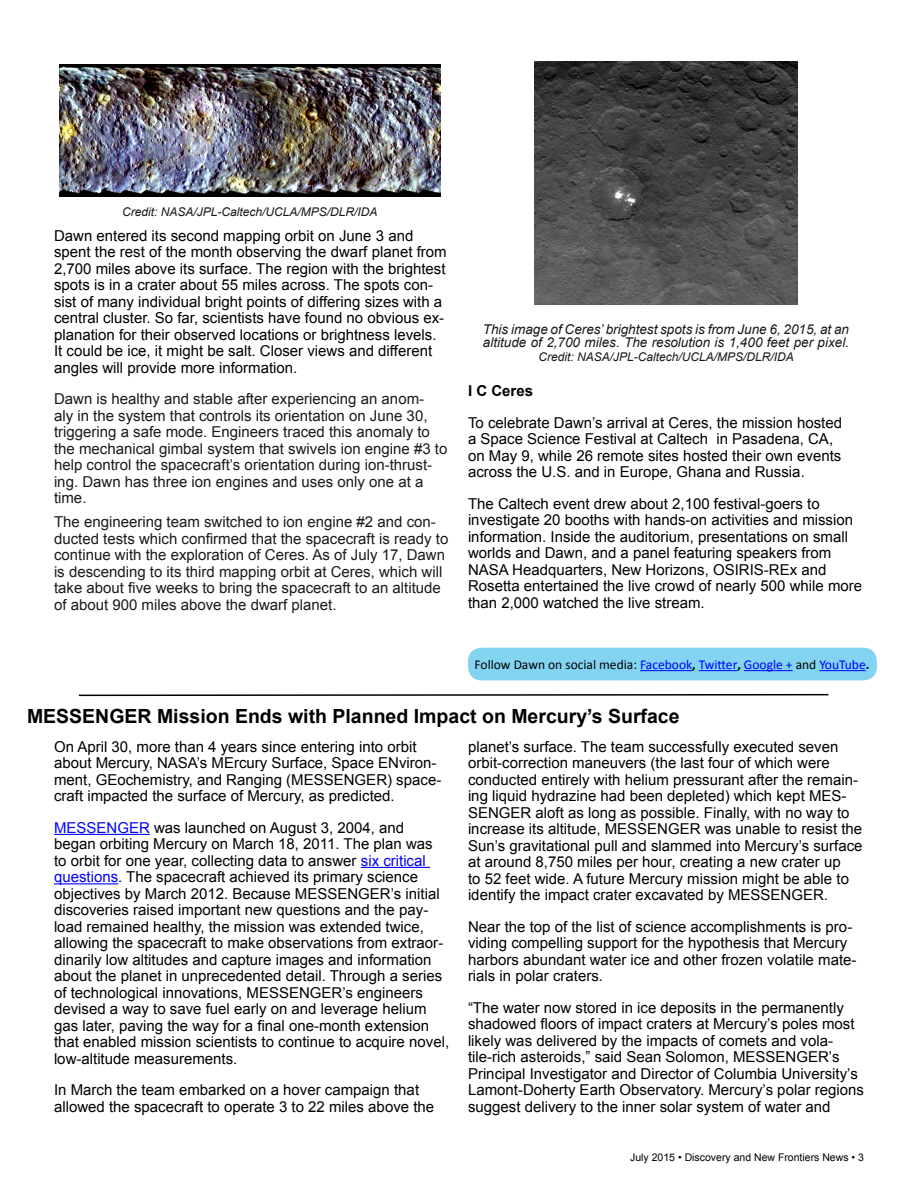
<style>
.page{position:relative;width:918px;height:1188px;background:#fff}
.page>*{position:absolute;margin:0;border:0;box-sizing:border-box;transform-origin:0 0}
.Default{font:700 19.5px "Arial";color:#000}
.Normal__Web{font:15px/16.5px "Arial";color:#000}
.Normal__Web-2{font:15px/16.5px "Arial";color:#1a1a1a}
.t1{font:700 15px "Arial";color:#000}
.t2{font:italic 13.5px/13.5px "Arial";color:#19191b}
.Default-2{font:13.5px "Calibri";color:#00f}
.t3{font:italic 12px "Arial";color:#19191b}
.t4{font:10.5px "Arial";color:#000}
.s1{color:#000}
.s2{font-weight:700;color:#000}
.s3{color:#00f}
</style>
<div class="page">
<svg style="left:78px;top:693px;width:751px;height:4px"></svg>
<hr style="left:54px;top:834px;width:96px;height:1px;background:#00f">
<hr style="left:361px;top:867px;width:69px;height:1px;background:#00f">
<hr style="left:54px;top:883px;width:64px;height:1px;background:#00f">
<div style="left:468px;top:648px;width:409px;height:32px;background:#83d4f1;border-radius:14px"></div>
<hr style="left:640px;top:670px;width:52px;height:1px;background:#00f">
<hr style="left:699px;top:670px;width:38px;height:1px;background:#00f">
<hr style="left:744px;top:670px;width:49px;height:1px;background:#00f">
<hr style="left:819px;top:670px;width:47px;height:1px;background:#00f">
<img style="left:59px;top:65px;width:381px;height:131px">
<img style="left:534px;top:62px;width:264px;height:243px">
<p class="t3" style="left:122px;top:204px;width:257px">Credit: NASA/JPL-Caltech/UCLA/MPS/DLR/IDA</p>
<p class="Normal__Web" style="left:54px;top:227px;width:394px">Dawn entered its second mapping orbit on June 3 and spent the rest of the month observing the dwarf planet from 2,700 miles above its surface. The region with the brightest spots is in a crater about 55 miles across. The spots con&shy;sist of many individual bright points of differing sizes with a central cluster. So far, scientists have found no obvious ex&shy;planation for their observed locations or brightness levels.<br>It could be ice, it might be salt. Closer views and different angles will provide more information.</p>
<p class="Normal__Web-2" style="left:54px;top:391px;width:395px">Dawn is healthy and stable after experiencing an anom-<br>aly in the system that controls its orientation on June 30, triggering a safe mode. Engineers traced this anomaly to the mechanical gimbal system that swivels ion engine #3 to help control the spacecraft’s orientation during ion-thrust&shy;ing. Dawn has three ion engines and uses only one at a time.</p>
<p class="Normal__Web-2" style="left:54px;top:514px;width:396px">The engineering team switched to ion engine #2 and con&shy;ducted tests which confirmed that the spacecraft is ready to continue with the exploration of Ceres. As of July 17, Dawn is descending to its third mapping orbit at Ceres, which will take about five weeks to bring the spacecraft to an altitude of about 900 miles above the dwarf planet.</p>
<p class="t2" style="left:483px;top:323px;width:368px">This image of Ceres’ brightest spots is from June 6, 2015, at an altitude of 2,700 miles. The resolution is 1,400 feet per pixel.</p>
<p class="t3" style="left:539px;top:349px;width:257px">Credit: NASA/JPL-Caltech/UCLA/MPS/DLR/IDA</p>
<p class="t1" style="left:468px;top:381px;width:67px">I C Ceres</p>
<p class="Normal__Web" style="left:468px;top:415px;width:376px">To celebrate Dawn’s arrival at Ceres, the mission hosted a Space Science Festival at Caltech in Pasadena, CA, on May 9, while 26 remote sites hosted their own events across the U.S. and in Europe, Ghana and Russia.</p>
<p class="Normal__Web" style="left:468px;top:496px;width:396px">The Caltech event drew about 2,100 festival-goers to investigate 20 booths with hands-on activities and mission information. Inside the auditorium, presentations on small worlds and Dawn, and a panel featuring speakers from NASA Headquarters, New Horizons, OSIRIS-REx and Rosetta entertained the live crowd of nearly 500 while more than 2,000 watched the live stream.</p>
<p class="Default-2" style="left:475px;top:656px;width:396px"><span class="s1">Follow Dawn on social media:</span> Facebook<span class="s2">,</span> Twitter<span class="s2">,</span> Google + <span class="s1">and</span> YouTube<span class="s2">.</span></p>
<p class="Default" style="left:27px;top:704px;width:654px">MESSENGER Mission Ends with Planned Impact on Mercury’s Surface</p>
<p class="Normal__Web" style="left:54px;top:738px;width:389px">On April 30, more than 4 years since entering into orbit about Mercury, NASA’s MErcury Surface, Space ENviron&shy;ment, GEochemistry, and Ranging (MESSENGER) space&shy;craft impacted the surface of Mercury, as predicted.</p>
<p class="Normal__Web" style="left:54px;top:819px;width:397px"><span class="s3">MESSENGER</span> was launched on August 3, 2004, and began orbiting Mercury on March 18, 2011. The plan was<br>to orbit for one year, collecting data to answer <span class="s3">six critical questions</span>. The spacecraft achieved its primary science objectives by March 2012. Because MESSENGER’s initial discoveries raised important new questions and the pay&shy;load remained healthy, the mission was extended twice, allowing the spacecraft to make observations from extraor&shy;dinarily low altitudes and capture images and information about the planet in unprecedented detail. Through a series of technological innovations, MESSENGER’s engineers devised a way to save fuel early on and leverage helium gas later, paving the way for a final one-month extension that enabled mission scientists to continue to acquire novel, low-altitude measurements.</p>
<p class="Normal__Web" style="left:54px;top:1082px;width:382px">In March the team embarked on a hover campaign that allowed the spacecraft to operate 3 to 22 miles above the</p>
<p class="Normal__Web" style="left:468px;top:738px;width:396px">planet’s surface. The team successfully executed seven orbit-correction maneuvers (the last four of which were conducted entirely with helium pressurant after the remain&shy;ing liquid hydrazine had been depleted) which kept MES-SENGER aloft as long as possible. Finally, with no way to increase its altitude, MESSENGER was unable to resist the Sun’s gravitational pull and slammed into Mercury’s surface at around 8,750 miles per hour, creating a new crater up<br>to 52 feet wide. A future Mercury mission might be able to identify the impact crater excavated by MESSENGER.</p>
<p class="Normal__Web" style="left:468px;top:918px;width:390px">Near the top of the list of science accomplishments is pro&shy;viding compelling support for the hypothesis that Mercury harbors abundant water ice and other frozen volatile mate&shy;rials in polar craters.</p>
<p class="Normal__Web" style="left:468px;top:999px;width:397px">“The water now stored in ice deposits in the permanently shadowed floors of impact craters at Mercury’s poles most likely was delivered by the impacts of comets and vola&shy;tile-rich asteroids,” said Sean Solomon, MESSENGER’s Principal Investigator and Director of Columbia University’s Lamont-Doherty Earth Observatory. Mercury’s polar regions suggest delivery to the inner solar system of water and</p>
<p class="t4" style="left:630px;top:1150px;width:235px">July 2015 • Discovery and New Frontiers News • 3</p>
</div>
